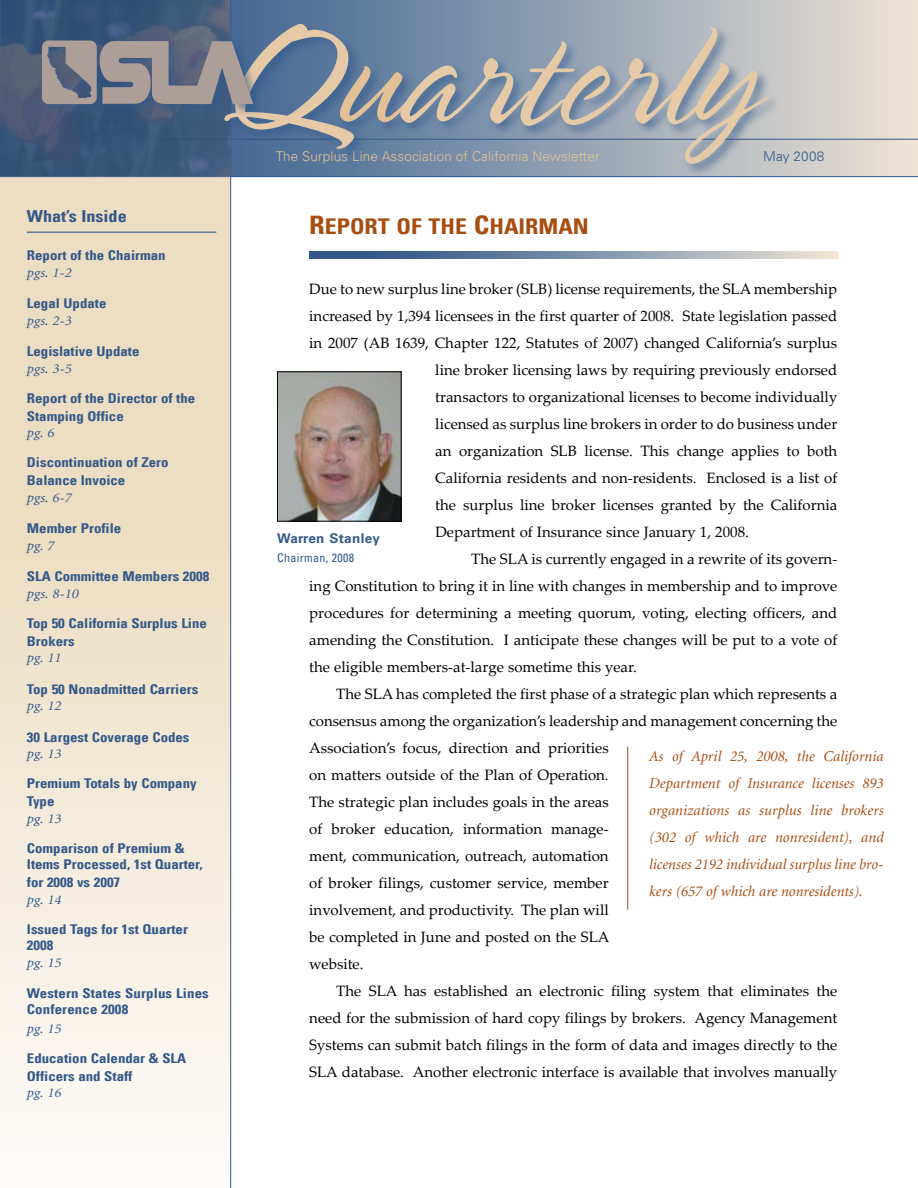
<style>
.page{position:relative;width:918px;height:1188px;background:#fff}
.page>*{position:absolute;margin:0;border:0;box-sizing:border-box;transform-origin:0 0}
.t1{font:21.6px "Univers LT Condensed Bold SC850";color:#a84d10;scale:1.1 1}
.t2{font:700 condensed 16.5px "Univers LT";color:#32598a;scale:1.1 1}
.t3{font:15px "Palatino Linotype";color:#000}
.t4{font:italic 15px/27px "Minion";color:#a84d10;text-align:justify}
.t5{font:700 condensed 13.5px/18px "Univers LT";color:#32598a;scale:1.1 1}
.t6{font:italic 13.5px "Minion";letter-spacing:.005em;color:#32598a;scale:1.1 1}
.t7{font:300 13.5px "Univers LT";letter-spacing:.01em;color:#e2c197}
.t8{font:700 13.5px "Univers LT";letter-spacing:.025em;color:#32598a}
.t9{font:300 13.5px "Univers LT";letter-spacing:.01em;color:#32598a}
.t10{font:condensed 12px "Univers LT";letter-spacing:.025em;color:#32598a}
.s1{font-size:25.5px}
</style>
<div class="page">
<svg style="left:411px;top:0;width:507px;height:176px;background:#cac9c7"></svg>
<div style="left:0;top:177px;width:231px;height:1011px;background:linear-gradient(to bottom,#e9d6b5,#fcf8f3)"></div>
<hr style="left:0;top:139px;width:918px;height:1px;background:#32598a">
<hr style="left:27px;top:232px;width:189px;height:1px;background:#32598a">
<hr style="left:230px;top:0;width:1px;height:1188px;background:#32598a">
<hr style="left:0;top:176px;width:918px;height:1px;background:#32598a">
<img style="left:279px;top:373px;width:121px;height:147px">
<div style="left:277px;top:371px;width:125px;height:151px;border:1px solid #000"></div>
<svg style="left:309px;top:252px;width:528px;height:6px;background:#7f92aa"></svg>
<hr style="left:627px;top:746px;width:1px;height:164px;background:#a84d10">
<div style="left:397px;top:24px;width:391px;height:160px;background:#32598a;opacity:.6"></div>
<svg style="left:411px;top:27px;width:358px;height:137px;background:#9ca5af"></svg>
<svg style="left:0;top:0;width:411px;height:177px;background:#60728b"></svg>
<p class="t2" style="left:27px;top:206px;width:92px">What’s Inside</p>
<p class="t5" style="left:27px;top:246px;width:128px">Report of the Chairman</p>
<p class="t6" style="left:27px;top:266px;width:42px">pgs. 1-2</p>
<p class="t5" style="left:27px;top:294px;width:74px">Legal Update</p>
<p class="t6" style="left:27px;top:314px;width:42px">pgs. 2-3</p>
<p class="t5" style="left:27px;top:342px;width:104px">Legislative Update</p>
<p class="t6" style="left:27px;top:362px;width:42px">pgs. 3-5</p>
<p class="t5" style="left:27px;top:389px;width:154px">Report of the Director of the<br>Stamping Office</p>
<p class="t6" style="left:27px;top:426px;width:26px">pg. 6</p>
<p class="t5" style="left:27px;top:453px;width:130px">Discontinuation of Zero<br>Balance Invoice</p>
<p class="t6" style="left:27px;top:491px;width:42px">pgs. 6-7</p>
<p class="t5" style="left:27px;top:519px;width:87px">Member Profile</p>
<p class="t6" style="left:27px;top:539px;width:26px">pg. 7</p>
<p class="t5" style="left:27px;top:567px;width:167px">SLA Committee Members 2008</p>
<p class="t6" style="left:27px;top:587px;width:49px">pgs. 8-10</p>
<p class="t5" style="left:27px;top:614px;width:165px">Top 50 California Surplus Line<br>Brokers</p>
<p class="t6" style="left:27px;top:651px;width:33px">pg. 11</p>
<p class="t5" style="left:27px;top:680px;width:157px">Top 50 Nonadmitted Carriers</p>
<p class="t6" style="left:27px;top:699px;width:33px">pg. 12</p>
<p class="t5" style="left:27px;top:728px;width:149px">30 Largest Coverage Codes</p>
<p class="t6" style="left:27px;top:747px;width:33px">pg. 13</p>
<p class="t5" style="left:27px;top:774px;width:156px">Premium Totals by Company<br>Type</p>
<p class="t6" style="left:27px;top:812px;width:33px">pg. 13</p>
<p class="t5" style="left:27px;top:839px;width:161px;line-height:16.5px">Comparison of Premium &amp;<br>Items Processed, 1st Quarter,</p>
<p class="t5" style="left:27px;top:873px;width:86px">for 2008 vs 2007</p>
<p class="t6" style="left:27px;top:893px;width:33px">pg. 14</p>
<p class="t5" style="left:27px;top:920px;width:148px;line-height:16.5px">Issued Tags for 1st Quarter<br>2008</p>
<p class="t6" style="left:27px;top:956px;width:33px">pg. 15</p>
<p class="t5" style="left:27px;top:985px;width:167px;line-height:16.5px">Western States Surplus Lines<br>Conference 2008</p>
<p class="t6" style="left:27px;top:1022px;width:33px">pg. 15</p>
<p class="t5" style="left:27px;top:1049px;width:146px">Education Calendar &amp; SLA<br>Officers and Staff</p>
<p class="t6" style="left:27px;top:1086px;width:33px">pg. 16</p>
<p class="t7" style="left:276px;top:148px;width:325px">The Surplus Line Association of California Newsletter</p>
<p class="t9" style="left:763px;top:148px;width:62px">May 2008</p>
<h1 class="t1" style="left:309px;top:213px;width:256px"><span class="s1">R</span>EPORT OF THE <span class="s1">C</span>HAIRMAN</h1>
<p class="t3" style="left:309px;top:278px;width:530px">Due to new surplus line broker (SLB) license requirements, the SLA membership</p>
<p class="t3" style="left:309px;top:305px;width:530px">increased by 1,394 licensees in the first quarter of 2008. State legislation passed</p>
<p class="t3" style="left:309px;top:332px;width:530px">in 2007 (AB 1639, Chapter 122, Statutes of 2007) changed California’s surplus</p>
<p class="t3" style="left:435px;top:359px;width:404px">line broker licensing laws by requiring previously endorsed</p>
<p class="t3" style="left:435px;top:386px;width:404px">transactors to organizational licenses to become individually</p>
<p class="t3" style="left:435px;top:413px;width:404px">licensed as surplus line brokers in order to do business under</p>
<p class="t3" style="left:435px;top:440px;width:404px">an organization SLB license. This change applies to both</p>
<p class="t3" style="left:435px;top:467px;width:404px">California residents and non-residents. Enclosed is a list of</p>
<p class="t3" style="left:435px;top:494px;width:404px">the surplus line broker licenses granted by the California</p>
<p class="t3" style="left:435px;top:521px;width:315px">Department of Insurance since January 1, 2008.</p>
<p class="t3" style="left:471px;top:548px;width:368px">The SLA is currently engaged in a rewrite of its govern-</p>
<p class="t3" style="left:309px;top:575px;width:530px">ing Constitution to bring it in line with changes in membership and to improve</p>
<p class="t3" style="left:309px;top:602px;width:530px">procedures for determining a meeting quorum, voting, electing officers, and</p>
<p class="t3" style="left:309px;top:629px;width:530px">amending the Constitution. I anticipate these changes will be put to a vote of</p>
<p class="t3" style="left:309px;top:656px;width:329px">the eligible members-at-large sometime this year.</p>
<p class="t3" style="left:336px;top:683px;width:503px">The SLA has completed the first phase of a strategic plan which represents a</p>
<p class="t3" style="left:309px;top:710px;width:530px">consensus among the organization’s leadership and management concerning the</p>
<p class="t3" style="left:309px;top:737px;width:301px">Association’s focus, direction and priorities</p>
<p class="t3" style="left:309px;top:764px;width:301px">on matters outside of the Plan of Operation.</p>
<p class="t3" style="left:309px;top:791px;width:301px">The strategic plan includes goals in the areas</p>
<p class="t3" style="left:309px;top:818px;width:301px">of broker education, information manage-</p>
<p class="t3" style="left:309px;top:845px;width:301px">ment, communication, outreach, automation</p>
<p class="t3" style="left:309px;top:872px;width:301px">of broker filings, customer service, member</p>
<p class="t3" style="left:309px;top:899px;width:301px">involvement, and productivity. The plan will</p>
<p class="t3" style="left:309px;top:926px;width:302px">be completed in June and posted on the SLA</p>
<p class="t3" style="left:309px;top:953px;width:56px">website.</p>
<p class="t3" style="left:336px;top:980px;width:503px">The SLA has established an electronic filing system that eliminates the</p>
<p class="t3" style="left:309px;top:1007px;width:530px">need for the submission of hard copy filings by brokers. Agency Management</p>
<p class="t3" style="left:309px;top:1034px;width:530px">Systems can submit batch filings in the form of data and images directly to the</p>
<p class="t3" style="left:309px;top:1061px;width:530px">SLA database. Another electronic interface is available that involves manually</p>
<p class="t8" style="left:277px;top:531px;width:104px">Warren Stanley</p>
<p class="t10" style="left:277px;top:550px;width:78px">Chairman, 2008</p>
<p class="t4" style="left:649px;top:743px;width:236px">As of April 25, 2008, the California Department of Insurance licenses 893 organizations as surplus line brokers (302 of which are nonresident), and licenses 2192 individual surplus line bro&shy;kers (657 of which are nonresidents).</p>
</div>
